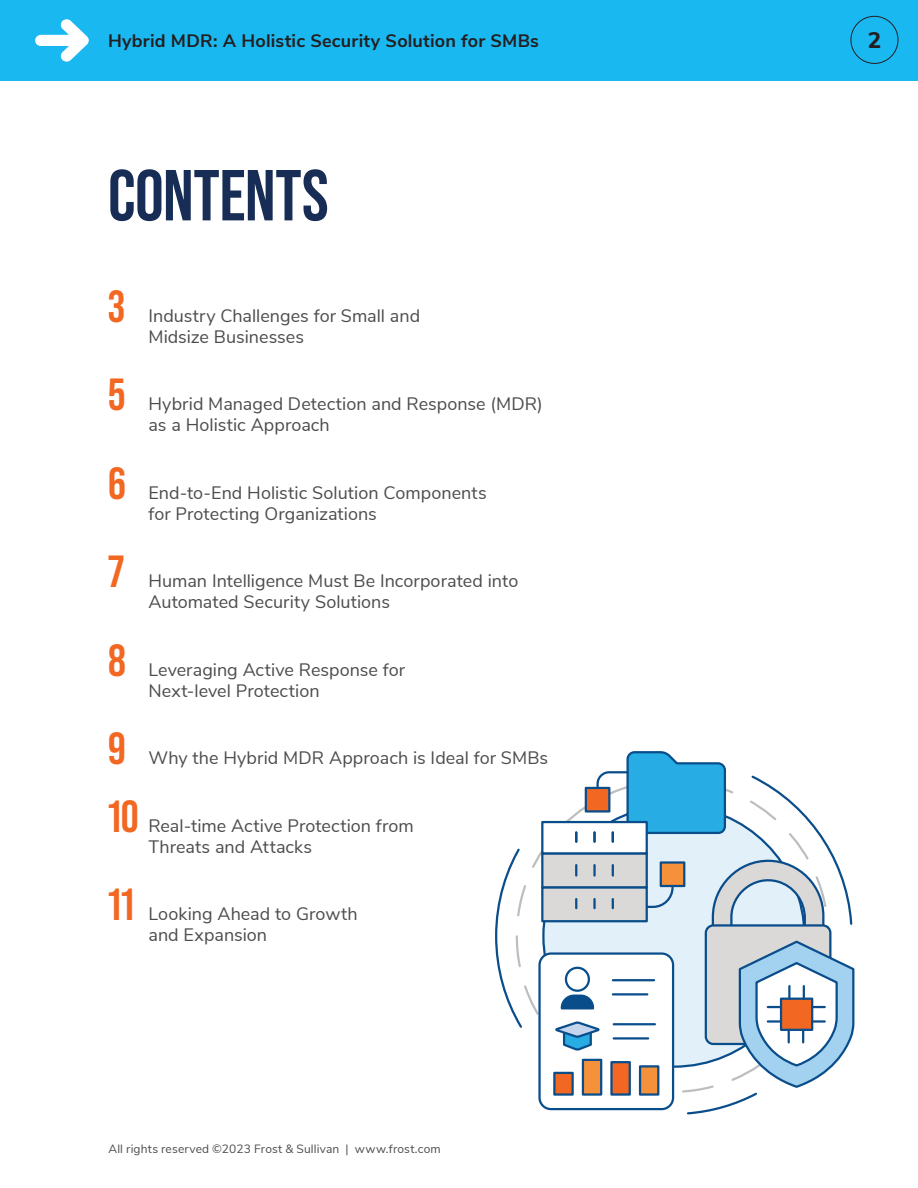
<style>
.page{position:relative;width:918px;height:1188px;background:#fff}
.page>*{position:absolute;margin:0;border:0;box-sizing:border-box;transform-origin:0 0}
.t1{font:700 72px "Bebas Neue Pro";letter-spacing:-.005em;color:#172d55}
.t2{font:700 45px "Bebas Neue Pro";color:#f26722}
.t3{font:800 22.5px "Nunito Sans";color:#231f20}
.t4{font:18px/21px "Nunito Sans";color:#4b4c4d}
.t5{font:700 18px "Nunito Sans";letter-spacing:.01em;color:#231f20}
.t6{font:12px "Nunito Sans";letter-spacing:.015em;color:#4b4c4d}
</style>
<div class="page">
<div style="left:0;top:0;width:918px;height:81px;background:#1ab8f1"></div>
<svg style="left:35px;top:19px;width:54px;height:43px"></svg>
<div style="left:850px;top:16px;width:48px;height:48px;border:1px solid #231f20;border-radius:50%"></div>
<svg style="left:495px;top:848px;width:32px;height:180px"></svg>
<svg style="left:540px;top:751px;width:315px;height:364px"></svg>
<p class="t5" style="left:108px;top:28px;width:433px">Hybrid MDR: A Holistic Security Solution for SMBs</p>
<p class="t3" style="left:868px;top:24px;width:15px">2</p>
<h1 class="t1" style="left:108px;top:154px;width:222px">CONTENTS</h1>
<h2 class="t2" style="left:108px;top:280px;width:18px">3</h2>
<p class="t4" style="left:148px;top:304px;width:273px">Industry Challenges for Small and<br>Midsize Businesses</p>
<h2 class="t2" style="left:108px;top:369px;width:19px">5</h2>
<h2 class="t2" style="left:108px;top:457px;width:19px">6</h2>
<h2 class="t2" style="left:108px;top:546px;width:18px">7</h2>
<h2 class="t2" style="left:108px;top:634px;width:19px">8</h2>
<p class="t4" style="left:148px;top:392px;width:396px">Hybrid Managed Detection and Response (MDR) as a Holistic Approach</p>
<p class="t4" style="left:148px;top:481px;width:340px">End-to-End Holistic Solution Components for Protecting Organizations</p>
<p class="t4" style="left:148px;top:569px;width:371px">Human Intelligence Must Be Incorporated into<br>Automated Security Solutions</p>
<p class="t4" style="left:149px;top:658px;width:258px">Leveraging Active Response for<br>Next-level Protection</p>
<h2 class="t2" style="left:108px;top:723px;width:19px">9</h2>
<p class="t4" style="left:148px;top:746px;width:401px">Why the Hybrid MDR Approach is Ideal for SMBs</p>
<h2 class="t2" style="left:108px;top:790px;width:32px">10</h2>
<p class="t4" style="left:148px;top:814px;width:267px">Real-time Active Protection from<br>Threats and Attacks</p>
<h2 class="t2" style="left:108px;top:879px;width:28px">11</h2>
<p class="t4" style="left:149px;top:902px;width:211px">Looking Ahead to Growth and Expansion</p>
<p class="t6" style="left:108px;top:1140px;width:334px">All rights reserved ©2023 Frost &amp; Sullivan | www.frost.com</p>
</div>
